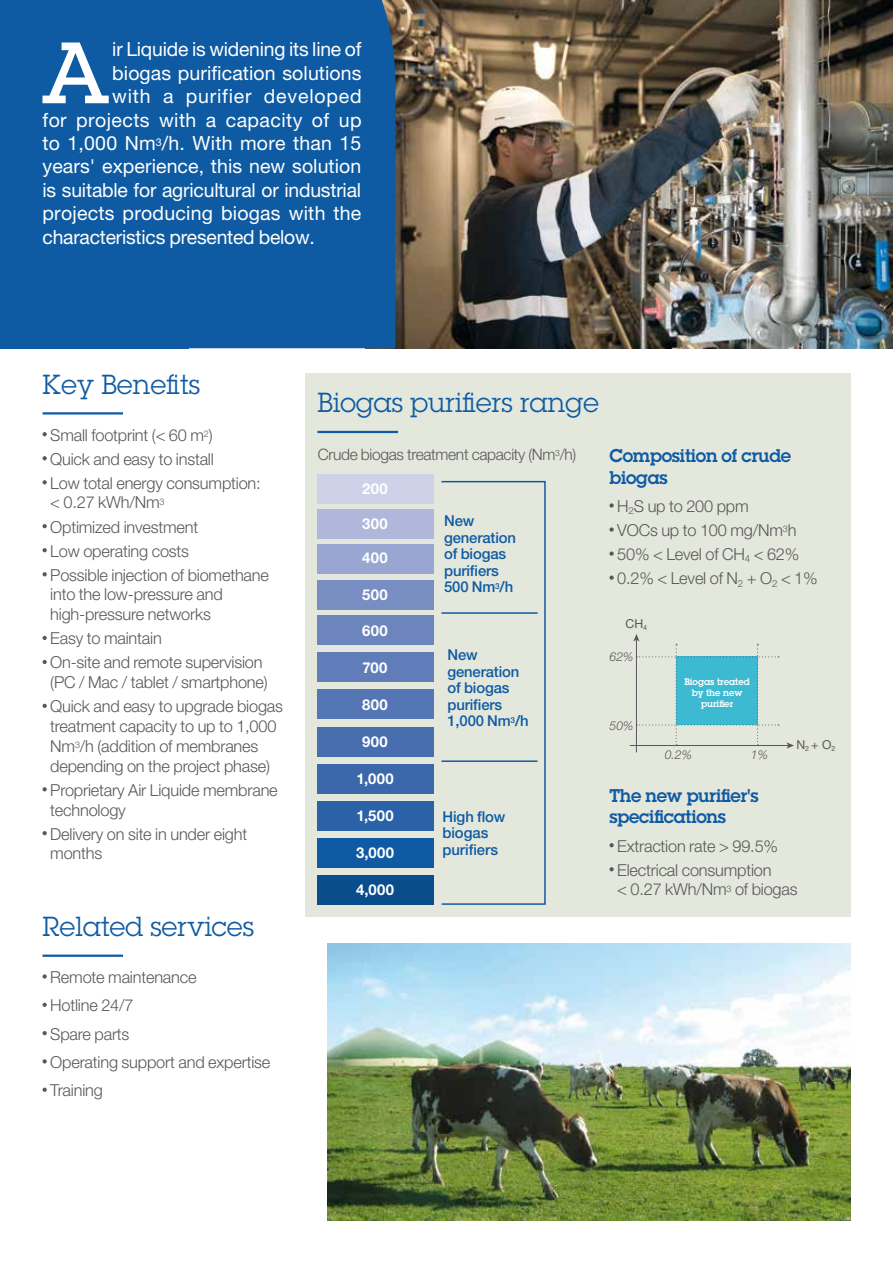
<style>
.page{position:relative;width:893px;height:1263px;background:#fff}
.page>*{position:absolute;margin:0;border:0;box-sizing:border-box;transform-origin:0 0}
.t1{font:500 85.05px "Lubalin Graph Std";color:#fff}
.t2{font:27px "Lubalin Graph Std";letter-spacing:.01em;color:#0f5ba3}
.t3{font:19.5px "Helvetica Neue LT Pro";letter-spacing:.005em;color:#fff}
.t4{font:19.5px "Helvetica Neue LT Pro";letter-spacing:.04em;color:#fff}
.t5{font:600 18px/21.6px "Lubalin Graph Std";letter-spacing:-.01em;color:#0f5ba3}
.t6{font:300 16.5px/24px "Helvetica Neue LT Pro";letter-spacing:-.01em;color:#58585a}
.t7{font:300 15.75px "Helvetica Neue LT Pro";letter-spacing:-.02em;color:#58585a}
.t8{font:500 15px/16.5px "Helvetica Neue LT Pro";letter-spacing:-.01em;color:#0f5ba3}
.t9{font:700 15px "Helvetica Neue LT Pro";letter-spacing:.025em;color:#fff}
.t10{font:italic 300 12.3px "Helvetica Neue LT Pro";color:#58585a}
.t11{font:12.3px "Helvetica Neue LT Pro";color:#58585a}
.t12{font:600 9.15px/11.1px "Lubalin Graph Std";color:#fff;text-align:center}
</style>
<div class="page">
<img style="left:395px;top:0;width:498px;height:348px">
<div style="left:0;top:0;width:395px;height:348px;background:#0f5ba3"></div>
<div style="left:0;top:255px;width:189px;height:93px;background:#0f5ba3"></div>
<div style="left:305px;top:373px;width:545px;height:543px;background:#e4e7dc"></div>
<img style="left:327px;top:944px;width:523px;height:276px">
<hr style="left:636px;top:639px;width:1px;height:113px;background:#58585a">
<hr style="left:630px;top:745px;width:159px;height:1px;background:#58585a">
<svg style="left:786px;top:742px;width:8px;height:7px"></svg>
<svg style="left:633px;top:634px;width:146px;height:111px"></svg>
<hr style="left:43px;top:954px;width:80px;height:3px;background:#0f5ba3">
<svg style="left:43px;top:974px;width:4px;height:5px"></svg>
<svg style="left:43px;top:1003px;width:4px;height:4px"></svg>
<svg style="left:43px;top:1031px;width:4px;height:4px"></svg>
<svg style="left:43px;top:1059px;width:4px;height:4px"></svg>
<svg style="left:43px;top:1087px;width:4px;height:5px"></svg>
<hr style="left:317px;top:431px;width:81px;height:2px;background:#0f5ba3">
<hr style="left:441px;top:612px;width:97px;height:2px;background:#0f5ba3">
<div style="left:441px;top:481px;width:105px;height:424px;border:2px solid #0f5ba3"></div>
<svg style="left:609px;top:503px;width:5px;height:5px"></svg>
<svg style="left:609px;top:527px;width:5px;height:5px"></svg>
<svg style="left:609px;top:551px;width:5px;height:5px"></svg>
<svg style="left:609px;top:575px;width:5px;height:5px"></svg>
<svg style="left:609px;top:843px;width:5px;height:4px"></svg>
<svg style="left:609px;top:867px;width:5px;height:4px"></svg>
<hr style="left:43px;top:412px;width:80px;height:2px;background:#0f5ba3">
<svg style="left:43px;top:432px;width:4px;height:4px"></svg>
<svg style="left:43px;top:456px;width:4px;height:4px"></svg>
<svg style="left:43px;top:480px;width:4px;height:4px"></svg>
<svg style="left:43px;top:524px;width:4px;height:4px"></svg>
<svg style="left:43px;top:548px;width:4px;height:4px"></svg>
<svg style="left:43px;top:572px;width:4px;height:4px"></svg>
<svg style="left:43px;top:636px;width:4px;height:4px"></svg>
<svg style="left:43px;top:660px;width:4px;height:4px"></svg>
<svg style="left:43px;top:704px;width:4px;height:4px"></svg>
<svg style="left:43px;top:787px;width:4px;height:4px"></svg>
<svg style="left:43px;top:831px;width:4px;height:4px"></svg>
<hr style="left:441px;top:760px;width:97px;height:2px;background:#0f5ba3">
<div style="left:317px;top:473px;width:117px;height:30px;background:#cdd2e8"></div>
<div style="left:317px;top:509px;width:117px;height:30px;background:#afb8da"></div>
<div style="left:317px;top:544px;width:117px;height:30px;background:#99a6d1"></div>
<div style="left:317px;top:580px;width:117px;height:30px;background:#788dc2"></div>
<div style="left:317px;top:615px;width:117px;height:30px;background:#6d85bd"></div>
<div style="left:317px;top:689px;width:117px;height:30px;background:#5576b4"></div>
<div style="left:317px;top:764px;width:117px;height:29px;background:#3a68ab"></div>
<div style="left:317px;top:838px;width:117px;height:30px;background:#0f5ba3"></div>
<div style="left:317px;top:875px;width:117px;height:30px;background:#0a4d8d"></div>
<div style="left:317px;top:652px;width:117px;height:30px;background:#617db9"></div>
<div style="left:317px;top:726px;width:117px;height:30px;background:#486eb0"></div>
<div style="left:317px;top:801px;width:117px;height:30px;background:#2a61a7"></div>
<h1 class="t1" style="left:43px;top:20px;width:66px">A</h1>
<p class="t3" style="left:112px;top:38px;width:251px">ir Liquide is widening its line of</p>
<p class="t3" style="left:112px;top:61px;width:251px">biogas purification solutions</p>
<p class="t4" style="left:112px;top:85px;width:251px">with a purifier developed</p>
<p class="t3" style="left:43px;top:108px;width:321px">for projects with a capacity of up</p>
<p class="t3" style="left:43px;top:131px;width:320px">to 1,000 Nm<sup>3</sup>/h. With more than 15</p>
<p class="t3" style="left:43px;top:155px;width:320px">years' experience, this new solution</p>
<p class="t3" style="left:43px;top:178px;width:320px">is suitable for agricultural or industrial</p>
<p class="t3" style="left:43px;top:202px;width:320px">projects producing biogas with the</p>
<p class="t3" style="left:43px;top:225px;width:274px">characteristics presented below.</p>
<h2 class="t2" style="left:43px;top:367px;width:159px">Key Benefits</h2>
<p class="t6" style="left:50px;top:422px;width:212px">Small footprint (&lt; 60 m<sup>2</sup>)<br>Quick and easy to install<br>Low total energy consumption:</p>
<p class="t6" style="left:50px;top:490px;width:220px">&lt; 0.27 kWh/Nm<sup>3<br></sup>Optimized investment<br>Low operating costs<br>Possible injection of biomethane</p>
<p class="t6" style="left:50px;top:584px;width:174px;line-height:19.8px">into the low-pressure and high-pressure networks</p>
<p class="t6" style="left:50px;top:626px;width:214px">Easy to maintain<br>On-site and remote supervision</p>
<p class="t6" style="left:50px;top:670px;width:234px">(PC / Mac / tablet / smartphone)<br>Quick and easy to upgrade biogas</p>
<p class="t6" style="left:50px;top:716px;width:228px;line-height:19.8px">treatment capacity to up to 1,000<br>Nm<sup>3</sup>/h (addition of membranes depending on the project phase)</p>
<p class="t6" style="left:50px;top:779px;width:229px;line-height:19.8px">Proprietary Air Liquide membrane technology</p>
<p class="t6" style="left:50px;top:823px;width:198px;line-height:19.8px">Delivery on site in under eight months</p>
<h2 class="t2" style="left:43px;top:909px;width:213px">Related services</h2>
<p class="t6" style="left:50px;top:962px;width:222px;line-height:28.3px">Remote maintenance<br>Hotline 24/7<br>Spare parts<br>Operating support and expertise<br>Training</p>
<h2 class="t2" style="left:317px;top:386px;width:283px">Biogas purifiers range</h2>
<p class="t7" style="left:318px;top:445px;width:260px">Crude biogas treatment capacity (Nm<sup>3</sup>/h)</p>
<p class="t9" style="left:362px;top:479px;width:27px">200</p>
<p class="t9" style="left:362px;top:515px;width:27px">300</p>
<p class="t9" style="left:362px;top:548px;width:27px">400</p>
<p class="t9" style="left:362px;top:585px;width:27px">500</p>
<p class="t9" style="left:362px;top:621px;width:27px">600</p>
<p class="t9" style="left:363px;top:658px;width:26px">700</p>
<p class="t9" style="left:362px;top:695px;width:27px">800</p>
<p class="t9" style="left:362px;top:732px;width:27px">900</p>
<p class="t9" style="left:356px;top:769px;width:39px">1,000</p>
<p class="t9" style="left:356px;top:806px;width:39px">1,500</p>
<p class="t9" style="left:356px;top:843px;width:39px">3,000</p>
<p class="t9" style="left:356px;top:880px;width:39px">4,000</p>
<p class="t8" style="left:444px;top:512px;width:73px">New generation of biogas purifiers<br>500 Nm<sup>3</sup>/h</p>
<p class="t8" style="left:448px;top:646px;width:83px">New generation of biogas purifiers<br>1,000 Nm<sup>3</sup>/h</p>
<p class="t8" style="left:442px;top:808px;width:64px">High flow biogas purifiers</p>
<p class="t5" style="left:609px;top:444px;width:183px">Composition of crude biogas</p>
<p class="t6" style="left:617px;top:494px;width:202px">H<sub>2</sub>S up to 200 ppm<br>VOCs up to 100 mg/Nm<sup>3</sup>h<br>50% &lt; Level of CH<sub>4</sub> &lt; 62%<br>0.2% &lt; Level of N<sub>2</sub> + O<sub>2</sub> &lt; 1%</p>
<p class="t11" style="left:626px;top:616px;width:23px">CH<sub>4</sub></p>
<p class="t10" style="left:609px;top:649px;width:25px">62%</p>
<p class="t10" style="left:609px;top:718px;width:25px">50%</p>
<p class="t12" style="left:684px;top:676px;width:67px">Biogas treated by the new purifier</p>
<p class="t10" style="left:665px;top:748px;width:29px">0.2%</p>
<p class="t10" style="left:751px;top:748px;width:19px">1%</p>
<p class="t11" style="left:796px;top:737px;width:40px">N<sub>2</sub> + O<sub>2</sub></p>
<p class="t5" style="left:609px;top:784px;width:151px">The new purifier's specifications</p>
<p class="t6" style="left:617px;top:833px;width:162px">Extraction rate &gt; 99.5%<br>Electrical consumption</p>
<p class="t6" style="left:617px;top:877px;width:182px">&lt; 0.27 kWh/Nm<sup>3</sup> of biogas</p>
</div>
